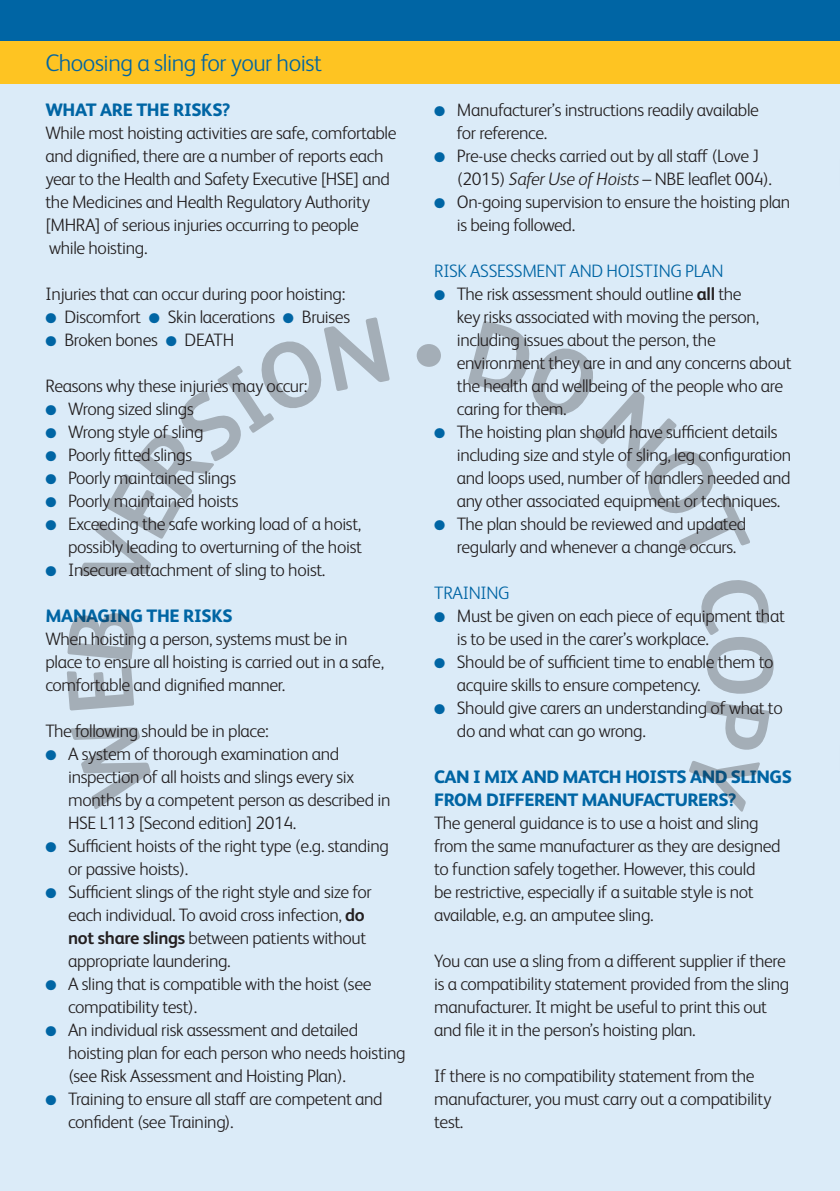
<style>
.page{position:relative;width:840px;height:1191px;background:#fff}
.page>*{position:absolute;margin:0;border:0;box-sizing:border-box;transform-origin:0 0}
.t1{font:300 24px "FS Albert Pro";letter-spacing:-.02em;color:#0065a4}
.t2{font:300 18px/23px "FS Albert Pro";letter-spacing:-.02em;color:#231f20}
.t3{font:800 18px/23px "FS Albert Pro";letter-spacing:-.03em;color:#0065a4}
.t4{font:300 18px "FS Albert Pro";letter-spacing:-.02em;color:#0065a4}
.s1{color:#0065a4}
.s2{font-weight:700}
.s3{font-style:italic}
</style>
<div class="page">
<div style="left:0;top:84px;width:839px;height:1107px;background:#dbebf8"></div>
<div style="left:0;top:0;width:839px;height:41px;background:#0065a4"></div>
<div style="left:0;top:41px;width:839px;height:43px;background:#fec422"></div>
<svg style="left:839px;top:158px;width:1px;height:569px"></svg>
<svg style="left:839px;top:744px;width:1px;height:401px"></svg>
<div style="left:67px;top:666px;width:90px;height:144px;background:#dbebf8"></div>
<div style="left:67px;top:609px;width:69px;height:51px;background:#dbebf8"></div>
<div style="left:79px;top:317px;width:311px;height:280px;background:#dbebf8"></div>
<svg style="left:416px;top:344px;width:25px;height:23px"></svg>
<div style="left:467px;top:320px;width:306px;height:374px;background:#dbebf8"></div>
<div style="left:681px;top:700px;width:88px;height:112px;background:#dbebf8"></div>
<h1 class="t1" style="left:45px;top:46px;width:278px">Choosing a sling for your hoist</h1>
<p class="t3" style="left:45px;top:97px;width:186px">WHAT ARE THE RISKS?</p>
<p class="t2" style="left:45px;top:120px;width:352px">While most hoisting activities are safe, comfortable and dignified, there are a number of reports each year to the Health and Safety Executive [HSE] and the Medicines and Health Regulatory Authority [MHRA] of serious injuries occurring to people while hoisting.</p>
<p class="t2" style="left:45px;top:281px;width:301px">Injuries that can occur during poor hoisting:</p>
<p class="t2" style="left:45px;top:304px;width:306px"><span class="s1">●</span> Discomfort <span class="s1">●</span> Skin lacerations <span class="s1">●</span> Bruises</p>
<p class="t2" style="left:45px;top:327px;width:190px"><span class="s1">●</span> Broken bones <span class="s1">●</span> DEATH</p>
<p class="t2" style="left:45px;top:373px;width:263px">Reasons why these injuries may occur:</p>
<p class="t2" style="left:45px;top:396px;width:150px"><span class="s1">●</span> Wrong sized slings</p>
<p class="t2" style="left:45px;top:419px;width:159px"><span class="s1">●</span> Wrong style of sling</p>
<p class="t2" style="left:45px;top:442px;width:148px"><span class="s1">●</span> Poorly fitted slings</p>
<p class="t2" style="left:45px;top:465px;width:192px"><span class="s1">●</span> Poorly maintained slings</p>
<p class="t2" style="left:45px;top:488px;width:194px"><span class="s1">●</span> Poorly maintained hoists</p>
<p class="t2" style="left:45px;top:511px;width:318px;text-align:right"><span class="s1">●</span> Exceeding the safe working load of a hoist, possibly leading to overturning of the hoist</p>
<p class="t2" style="left:45px;top:557px;width:281px"><span class="s1">●</span> Insecure attachment of sling to hoist.</p>
<p class="t3" style="left:45px;top:603px;width:189px">MANAGING THE RISKS</p>
<p class="t2" style="left:45px;top:626px;width:340px">When hoisting a person, systems must be in place to ensure all hoisting is carried out in a safe, comfortable and dignified manner.</p>
<p class="t2" style="left:45px;top:718px;width:225px">The following should be in place:</p>
<p class="t2" style="left:68px;top:741px;width:323px;text-indent:-23px"><span class="s1">●</span> A system of thorough examination and inspection of all hoists and slings every six months by a competent person as described in HSE L113 [Second edition] 2014.</p>
<p class="t2" style="left:68px;top:833px;width:322px;text-indent:-23px"><span class="s1">●</span> Sufficient hoists of the right type (e.g. standing or passive hoists).</p>
<p class="t2" style="left:68px;top:879px;width:305px;text-indent:-23px"><span class="s1">●</span> Sufficient slings of the right style and size for each individual. To avoid cross infection, <span class="s2">do not share slings</span> between patients without appropriate laundering.</p>
<p class="t2" style="left:68px;top:971px;width:305px;text-indent:-23px"><span class="s1">●</span> A sling that is compatible with the hoist (see compatibility test).</p>
<p class="t2" style="left:68px;top:1017px;width:339px;text-indent:-23px"><span class="s1">●</span> An individual risk assessment and detailed hoisting plan for each person who needs hoisting (see Risk Assessment and Hoisting Plan).</p>
<p class="t2" style="left:68px;top:1086px;width:316px;text-indent:-23px"><span class="s1">●</span> Training to ensure all staff are competent and confident (see Training).</p>
<p class="t2" style="left:456px;top:97px;width:303px;text-indent:-23px"><span class="s1">●</span> Manufacturer’s instructions readily available for reference.</p>
<p class="t2" style="left:456px;top:143px;width:316px;text-indent:-23px"><span class="s1">●</span> Pre-use checks carried out by all staff (Love J (2015) <span class="s3">Safer Use of Hoists</span> – NBE leaflet 004).</p>
<p class="t2" style="left:456px;top:189px;width:335px;text-indent:-23px"><span class="s1">●</span> On-going supervision to ensure the hoisting plan is being followed.</p>
<p class="t4" style="left:434px;top:258px;width:290px">RISK ASSESSMENT AND HOISTING PLAN</p>
<p class="t2" style="left:456px;top:281px;width:336px;text-indent:-23px"><span class="s1">●</span> The risk assessment should outline <span class="s2">all</span> the<br>key risks associated with moving the person, including issues about the person, the environment they are in and any concerns about the health and wellbeing of the people who are caring for them.</p>
<p class="t2" style="left:456px;top:419px;width:335px;text-indent:-23px"><span class="s1">●</span> The hoisting plan should have sufficient details including size and style of sling, leg configuration and loops used, number of handlers needed and any other associated equipment or techniques.</p>
<p class="t2" style="left:456px;top:511px;width:291px;text-indent:-23px"><span class="s1">●</span> The plan should be reviewed and updated regularly and whenever a change occurs.</p>
<p class="t4" style="left:434px;top:580px;width:77px">TRAINING</p>
<p class="t2" style="left:456px;top:603px;width:329px;text-indent:-23px"><span class="s1">●</span> Must be given on each piece of equipment that is to be used in the carer’s workplace.</p>
<p class="t2" style="left:456px;top:649px;width:318px;text-indent:-23px"><span class="s1">●</span> Should be of sufficient time to enable them to acquire skills to ensure competency.</p>
<p class="t2" style="left:456px;top:695px;width:327px;text-indent:-23px"><span class="s1">●</span> Should give carers an understanding of what to do and what can go wrong.</p>
<p class="t3" style="left:434px;top:764px;width:359px">CAN I MIX AND MATCH HOISTS AND SLINGS<br>FROM DIFFERENT MANUFACTURERS?</p>
<p class="t2" style="left:434px;top:810px;width:348px">The general guidance is to use a hoist and sling from the same manufacturer as they are designed to function safely together. However, this could<br>be restrictive, especially if a suitable style is not available, e.g. an amputee sling.</p>
<p class="t2" style="left:434px;top:948px;width:356px">You can use a sling from a different supplier if there is a compatibility statement provided from the sling manufacturer. It might be useful to print this out and file it in the person’s hoisting plan.</p>
<p class="t2" style="left:434px;top:1063px;width:338px">If there is no compatibility statement from the manufacturer, you must carry out a compatibility test.</p>
</div>
